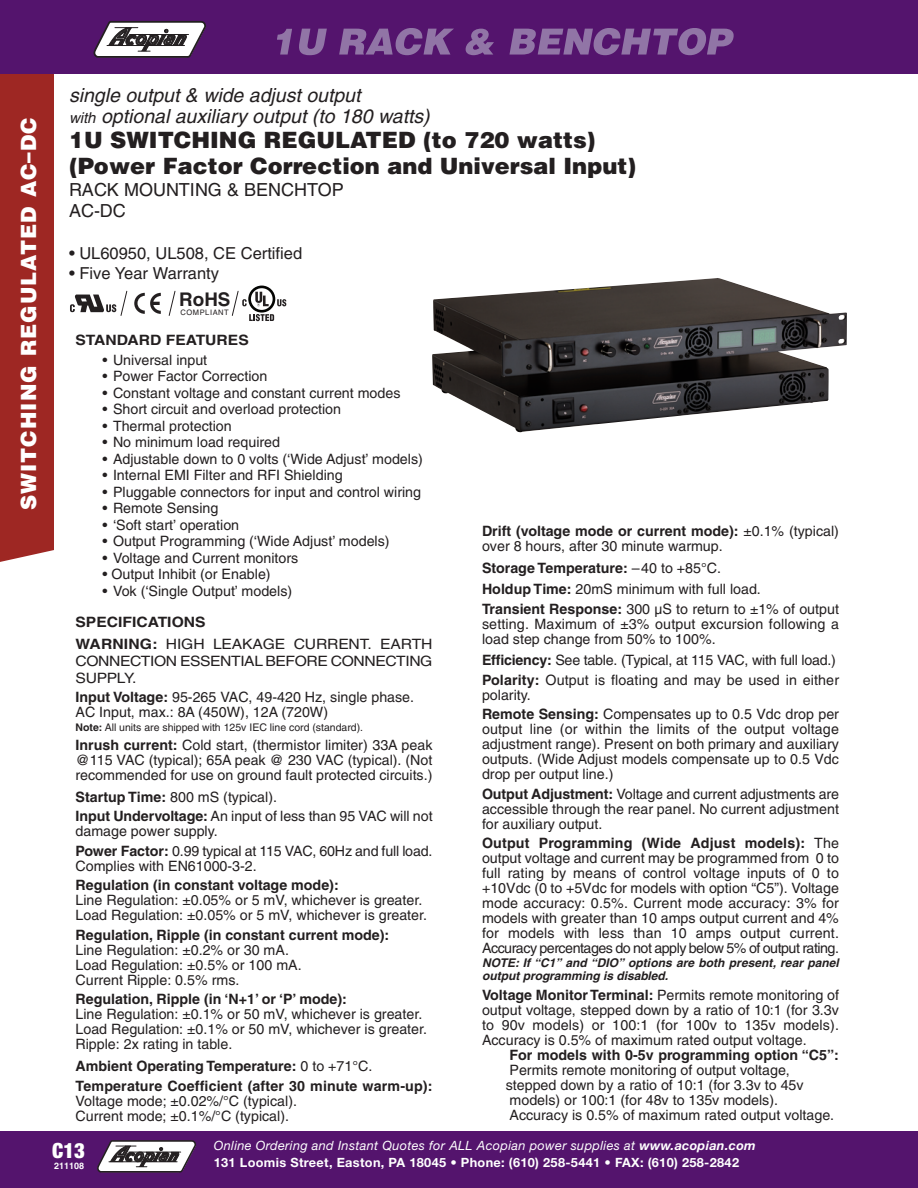
<style>
.page{position:relative;width:918px;height:1188px;background:#fff}
.page>*{position:absolute;margin:0;border:0;box-sizing:border-box;transform-origin:0 0}
.t1{font:900 22.5px/25.5px "Helvetica";color:#231f20}
.t2{font:900 21px "Helvetica";letter-spacing:.05em;color:#fff}
.t3{font:900 condensed 21px "Helvetica Neue";color:#fff}
.t4{font:italic 19.5px/21px "Helvetica";color:#231f20}
.t5{font:700 18.9px "Helvetica";color:#231f20}
.t6{font:18px/21px "Helvetica";color:#231f20}
.t7{font:16.5px "Helvetica";color:#231f20}
.t8{font:14.25px/15px "Helvetica";color:#231f20}
.t9{font:700 14.25px/19.5px "Helvetica";color:#231f20}
.t10{font:14.25px/21.8px "Helvetica";color:#231f20;scale:1.1 1}
.t11{font:14.25px/17.1px "Helvetica";letter-spacing:-.025em;color:#231f20;scale:1.1 1}
.t12{font:700 14.25px "Helvetica";color:#231f20;scale:1.1 1}
.t13{font:700 12.75px/17px "Helvetica Neue";letter-spacing:.025em;color:#fff}
.t14{font:italic 700 12px/13.5px "Helvetica";color:#231f20}
.t15{font:10.5px "Helvetica";color:#231f20}
.t16{font:700 9px "Helvetica";color:#fff}
.t17{font:7.5px "Helvetica";letter-spacing:.075em;color:#231f20}
.s1{font-size:15px}
.s2{font-weight:700}
.s3{font-weight:400}
.s4{font-weight:400;font-style:italic}
.s5{font-style:italic}
</style>
<div class="page">
<div style="left:0;top:74px;width:54px;height:488px;background:#9e2723"></div>
<div style="left:0;top:1132px;width:918px;height:56px;background:#54146d"></div>
<svg style="left:97px;top:1140px;width:99px;height:33px;background:#9f95a1"></svg>
<div style="left:0;top:0;width:918px;height:74px;background:#54146d"></div>
<svg style="left:93px;top:21px;width:113px;height:37px;background:#a298a4"></svg>
<svg style="left:277px;top:28px;width:457px;height:27px"></svg>
<img style="left:432px;top:278px;width:415px;height:154px">
<svg style="left:134px;top:293px;width:27px;height:21px"></svg>
<svg style="left:232px;top:286px;width:54px;height:35px"></svg>
<svg style="left:169px;top:291px;width:7px;height:25px"></svg>
<svg style="left:70px;top:291px;width:57px;height:25px"></svg>
<h2 class="t2" style="left:15px;top:510px;width:395px;rotate:-90deg">SWITCHING REGULATED AC–DC</h2>
<h3 class="t4" style="left:69px;top:84px;width:367px">single output&amp; wide adjustoutput<br><span class="s1">with</span> optionalauxiliary output(to 180 watts)</h3>
<h1 class="t1" style="left:69px;top:127px;width:569px">1U SWITCHING REGULATED (to 720 watts) (Power Factor Correction and Universal Input)</h1>
<p class="t6" style="left:69px;top:180px;width:276px">RACK MOUNTING &amp; BENCHTOP<br>AC-DC</p>
<p class="t7" style="left:69px;top:244px;width:235px">• UL60950, UL508, CE Certified</p>
<p class="t7" style="left:69px;top:264px;width:152px">• Five Year Warranty</p>
<h3 class="t5" style="left:179px;top:288px;width:53px">RoHS</h3>
<p class="t17" style="left:180px;top:308px;width:50px">COMPLIANT</p>
<p class="t12" style="left:76px;top:331px;width:159px">STANDARD FEATURES</p>
<p class="t8" style="left:103px;top:352px;width:106px">• Universal input</p>
<p class="t8" style="left:103px;top:369px;width:166px">• Power Factor Correction</p>
<p class="t8" style="left:103px;top:385px;width:299px">• Constant voltage and constant current modes</p>
<p class="t8" style="left:103px;top:402px;width:240px">• Short circuit and overload protection</p>
<p class="t8" style="left:103px;top:418px;width:131px">• Thermal protection</p>
<p class="t8" style="left:103px;top:435px;width:179px">• No minimum load required</p>
<p class="t8" style="left:103px;top:451px;width:322px">• Adjustable down to 0 volts (‘Wide Adjust’ models)</p>
<p class="t8" style="left:103px;top:468px;width:242px">• Internal EMI Filter and RFI Shielding</p>
<p class="t8" style="left:103px;top:484px;width:320px">• Pluggable connectors for input and control wiring</p>
<p class="t8" style="left:103px;top:501px;width:117px">• Remote Sensing</p>
<p class="t8" style="left:103px;top:517px;width:138px">• ‘Soft start’ operation</p>
<p class="t8" style="left:103px;top:534px;width:289px">• Output Programming (‘Wide Adjust’ models)</p>
<p class="t8" style="left:103px;top:550px;width:197px">• Voltage and Current monitors</p>
<p class="t8" style="left:103px;top:567px;width:170px">• Output Inhibit (or Enable)</p>
<p class="t8" style="left:103px;top:583px;width:191px">• Vok (‘Single Output’ models)</p>
<p class="t10" style="left:76px;top:611px;width:326px"><span class="s2">SPECIFICATIONS<br>WARNING:</span> HIGH LEAKAGE CURRENT. EARTH</p>
<p class="t11" style="left:76px;top:652px;width:326px">CONNECTION ESSENTIAL BEFORE CONNECTING<br>SUPPLY.</p>
<p class="t8" style="left:76px;top:690px;width:340px"><span class="s2">Input Voltage:</span> 95-265 VAC, 49-420 Hz, single phase.<br>AC Input, max.: 8A (450W), 12A (720W)</p>
<p class="t15" style="left:76px;top:721px;width:289px"><span class="s2">Note:</span> All units are shipped with 125v IEC line cord (standard).</p>
<p class="t8" style="left:76px;top:738px;width:358px;text-align:justify"><span class="s2">Inrush current:</span> Cold start, (thermistor limiter) 33A peak @115 VAC (typical); 65A peak @ 230 VAC (typical). (Not recommended for use on ground fault protected circuits.)</p>
<p class="t8" style="left:76px;top:787px;width:359px;line-height:19.5px"><span class="s2">Startup Time:</span> 800 mS (typical).<br><span class="s2">Input Undervoltage:</span> An input of less than 95 VAC will not</p>
<p class="t8" style="left:76px;top:822px;width:358px;line-height:19.5px">damage power supply.<br><span class="s2">Power Factor:</span> 0.99 typical at 115 VAC, 60Hz and full load.</p>
<p class="t8" style="left:76px;top:858px;width:183px">Complies with EN61000-3-2.</p>
<p class="t9" style="left:76px;top:876px;width:265px">Regulation (in constant voltage mode):</p>
<p class="t8" style="left:76px;top:893px;width:353px">Line Regulation: ±0.05% or 5 mV, whichever is greater.<br>Load Regulation: ±0.05% or 5 mV, whichever is greater.</p>
<p class="t9" style="left:76px;top:925px;width:315px">Regulation, Ripple (in constant current mode):</p>
<p class="t8" style="left:76px;top:942px;width:228px">Line Regulation: ±0.2% or 30 mA.<br>Load Regulation: ±0.5% or 100 mA.<br>Current Ripple: 0.5% rms.</p>
<p class="t9" style="left:76px;top:990px;width:273px">Regulation, Ripple (in ‘N+1’ or ‘P’ mode):</p>
<p class="t8" style="left:76px;top:1007px;width:353px">Line Regulation: ±0.1% or 50 mV, whichever is greater.<br>Load Regulation: ±0.1% or 50 mV, whichever is greater.<br>Ripple: 2x rating in table.</p>
<p class="t9" style="left:76px;top:1056px;width:359px">Ambient Operating Temperature: <span class="s3">0 to +71°C.<br></span>Temperature Coefficient (after 30 minute warm-up):</p>
<p class="t8" style="left:76px;top:1093px;width:223px">Voltage mode; ±0.02%/°C (typical).<br>Current mode; ±0.1%/°C (typical).</p>
<p class="t8" style="left:482px;top:523px;width:358px"><span class="s2">Drift (voltage mode or current mode):</span> ±0.1% (typical) over 8 hours, after 30 min ute warmup.</p>
<p class="t8" style="left:482px;top:557px;width:280px;line-height:21.6px"><span class="s2">Storage Temperature:</span> –40 to +85°C.<br><span class="s2">Holdup Time:</span> 20mS minimum with full load.</p>
<p class="t8" style="left:482px;top:601px;width:359px;text-align:justify"><span class="s2">Transient Response:</span> 300 µS to return to ±1% of output setting. Maximum of ±3% output excursion following a load step change from 50% to 100%.</p>
<p class="t8" style="left:482px;top:650px;width:359px;line-height:19.5px"><span class="s2">Efficiency:</span> See table. (Typical, at 115 VAC, with full load.)<br><span class="s2">Polarity:</span> Output is floating and may be used in either</p>
<p class="t8" style="left:482px;top:685px;width:358px;line-height:19.5px">polarity.<br><span class="s2">Remote Sensing:</span> Compensates up to 0.5 Vdc drop per</p>
<p class="t8" style="left:482px;top:722px;width:358px;text-align:justify">output line (or within the limits of the output voltage adjustment range). Present on both primary and auxiliary outputs. (Wide Adjust models compensate up to 0.5 Vdc drop per output line.)</p>
<p class="t8" style="left:482px;top:786px;width:359px;text-align:justify"><span class="s2">Output Adjustment:</span> Voltage and current adjustments are accessible through the rear panel. No current adjustment for auxiliary output.</p>
<p class="t8" style="left:482px;top:836px;width:359px;text-align:justify"><span class="s2">Output Programming (Wide Adjust models):</span> The output voltage and current may be programmed from 0 to full rating by means of control voltage inputs of 0 to +10Vdc (0 to +5Vdc for models with option “C5”). Voltage mode accuracy: 0.5%. Current mode accuracy: 3% for models with greater than 10 amps output current and 4% for models with less than 10 amps output current.<br>Accuracy percentages do not apply below 5% of output rating.</p>
<p class="t14" style="left:482px;top:956px;width:361px">NOTE:If “C1” and “DIO” options are both present, rear panel outputprogramming is disabled.</p>
<p class="t8" style="left:482px;top:987px;width:358px;text-align:justify"><span class="s2">Voltage Monitor Terminal:</span> Permits remote monitoring of output voltage, stepped down by a ratio of 10:1 (for 3.3v to 90v models) or 100:1 (for 100v to 135v models).<br>Accuracy is 0.5% of maximum rated output voltage.</p>
<p class="t9" style="left:510px;top:1045px;width:331px">For models with 0-5v programming option “C5”:</p>
<p class="t8" style="left:506px;top:1062px;width:330px">Permits remote monitoring of output voltage, stepped down by a ratio of 10:1 (for 3.3v to 45v models) or 100:1 (for 48v to 135v models).<br>Accuracy is 0.5% of maximum rated output voltage.</p>
<h2 class="t3" style="left:52px;top:1138px;width:35px">C13</h2>
<p class="t13" style="left:214px;top:1136px;width:543px"><span class="s4">Online Ordering and Instant Quotes for ALL Acopian power supplies at</span> <span class="s5">www.acopian.com<br></span>131 Loomis Street, Easton, PA 18045 • Phone: (610) 258-5441 • FAX: (610) 258-2842</p>
<p class="t16" style="left:54px;top:1160px;width:32px">211108</p>
</div>
